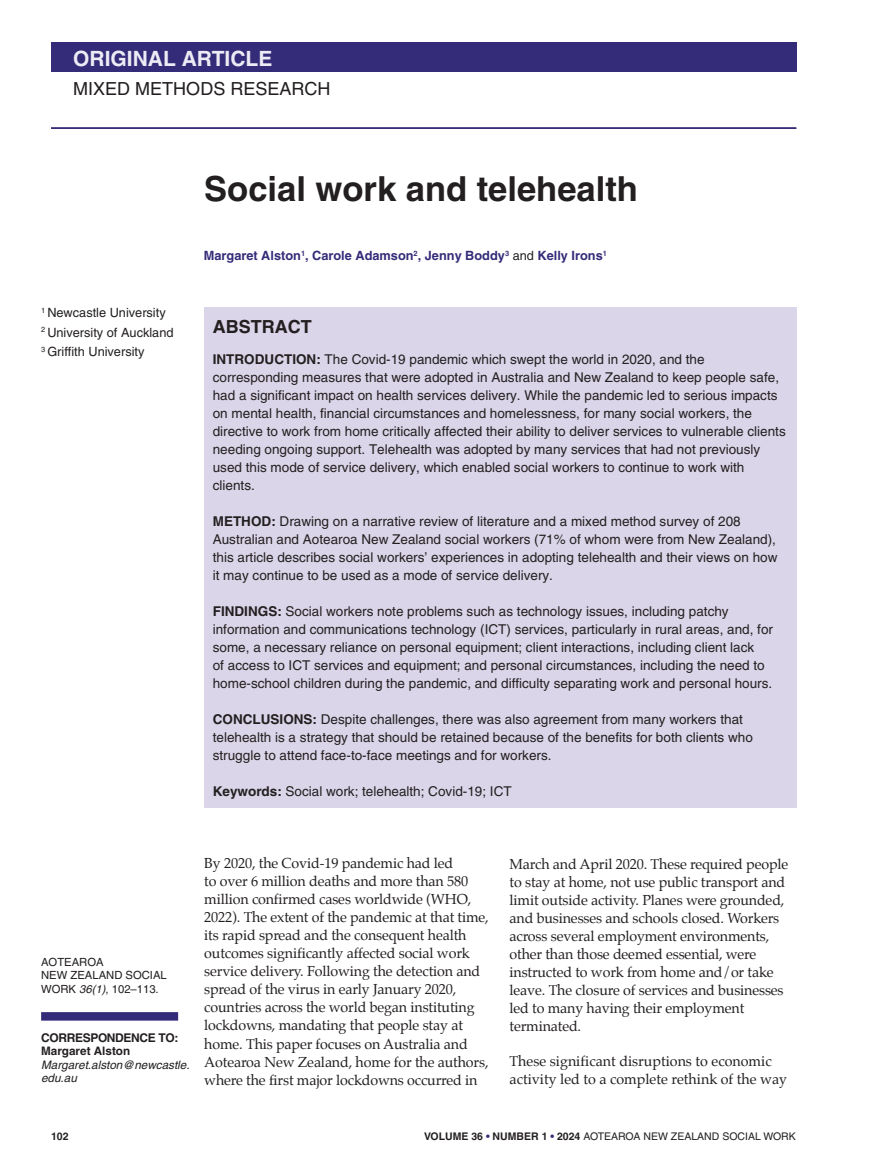
<style>
.page{position:relative;width:881px;height:1170px;background:#fff}
.page>*{position:absolute;margin:0;border:0;box-sizing:border-box;transform-origin:0 0}
.t1{font:700 34.5px "Helvetica";color:#231f20}
.t2{font:700 21px "Helvetica";color:#edebf5}
.t3{font:18px "Helvetica";color:#231f20}
.BOX_TEXT_HEADING{font:700 18px "Helvetica";color:#231f20}
.Para{font:14.25px/18px "Palatino";letter-spacing:-.01em;color:#231f20}
.BOX_TEXT{font:13.5px/18px "Helvetica";color:#231f20}
.Author_Name{font:12.75px "Helvetica";color:#231f20}
.Author_Name-2{font:700 12.75px "Helvetica";color:#352c79}
.Stuff-Column_Heading{font:700 12px "Helvetica";letter-spacing:-.03em;color:#231f20}
.Foot_-_Note{font:italic 11.7px/13.5px "Helvetica";color:#231f20}
.Foot_-_Note-2{font:700 11.7px "Helvetica";color:#231f20}
.Foot_-_Note-3{font:11.25px/13.5px "Helvetica";color:#231f20}
.t4{font:10.5px "Helvetica";color:#231f20}
.t5{font:700 10.5px "Helvetica";color:#231f20}
.s1{font-weight:400;color:#231f20}
.s2{font-weight:700}
.s3{font-style:italic}
.s4{font-weight:700;color:#352c79}
</style>
<div class="page">
<div style="left:51px;top:43px;width:745px;height:29px;background:#352c79"></div>
<hr style="left:51px;top:127px;width:745px;height:2px;background:#352c79">
<div style="left:41px;top:1012px;width:137px;height:8px;background:#352c79"></div>
<div style="left:204px;top:307px;width:592px;height:501px;background:#dad5e8"></div>
<p class="t2" style="left:73px;top:45px;width:201px">ORIGINAL ARTICLE</p>
<p class="t3" style="left:73px;top:78px;width:259px">MIXED METHODS RESEARCH</p>
<p class="t1" style="left:204px;top:168px;width:435px">Social work and telehealth</p>
<p class="Author_Name" style="left:41px;top:305px;width:126px"><sup>1</sup> Newcastle University</p>
<p class="Author_Name" style="left:41px;top:325px;width:134px"><sup>2</sup> University of Auckland</p>
<p class="Author_Name" style="left:41px;top:344px;width:105px"><sup>3</sup> Griffith University</p>
<p class="Author_Name-2" style="left:204px;top:248px;width:404px">Margaret Alston<sup>1</sup>, Carole Adamson<sup>2</sup>, Jenny Boddy<sup>3</sup> <span class="s1">and</span> Kelly Irons<sup>1</sup></p>
<p class="BOX_TEXT_HEADING" style="left:213px;top:316px;width:100px">ABSTRACT</p>
<p class="BOX_TEXT" style="left:213px;top:350px;width:574px"><span class="s2">INTRODUCTION:</span> The Covid-19 pandemic which swept the world in 2020, and the corresponding measures that were adopted in Australia and New Zealand to keep people safe, had a significant impact on health services delivery. While the pandemic led to serious impacts on mental health, financial circumstances and homelessness, for many social workers, the directive to work from home critically affected their ability to deliver services to vulnerable clients needing ongoing support. Telehealth was adopted by many services that had not previously used this mode of service delivery, which enabled social workers to continue to work with clients.</p>
<p class="BOX_TEXT" style="left:213px;top:512px;width:566px"><span class="s2">METHOD:</span> Drawing on a narrative review of literature and a mixed method survey of 208<br>Australian and Aotearoa New Zealand social workers (71% of whom were from New Zealand), this article describes social workers’ experiences in adopting telehealth and their views on how it may continue to be used as a mode of service delivery.</p>
<p class="BOX_TEXT" style="left:213px;top:602px;width:561px"><span class="s2">FINDINGS:</span> Social workers note problems such as technology issues, including patchy information and communications technology (ICT) services, particularly in rural areas, and, for some, a necessary reliance on personal equipment; client interactions, including client lack<br>of access to ICT services and equipment; and personal circumstances, including the need to home-school children during the pandemic, and difficulty separating work and personal hours.</p>
<p class="BOX_TEXT" style="left:213px;top:710px;width:541px"><span class="s2">CONCLUSIONS:</span> Despite challenges, there was also agreement from many workers that telehealth is a strategy that should be retained because of the benefits for both clients who struggle to attend face-to-face meetings and for workers.</p>
<p class="BOX_TEXT" style="left:213px;top:782px;width:300px"><span class="s2">Keywords:</span> Social work; telehealth; Covid-19; ICT</p>
<p class="Foot_-_Note-3" style="left:41px;top:955px;width:127px">AOTEAROA<br>NEW ZEALAND SOCIAL<br>WORK <span class="s3">36(1)</span>, 102–113.</p>
<p class="Stuff-Column_Heading" style="left:41px;top:1030px;width:139px">CORRESPONDENCE TO:</p>
<p class="Foot_-_Note-2" style="left:41px;top:1044px;width:91px">Margaret Alston</p>
<p class="Foot_-_Note" style="left:41px;top:1057px;width:150px">Margaret.alston@newcastle. edu.au</p>
<p class="Para" style="left:204px;top:854px;width:286px">By 2020, the Covid-19 pandemic had led<br>to over 6 million deaths and more than 580 million confirmed cases worldwide (WHO, 2022). The extent of the pandemic at that time, its rapid spread and the consequent health outcomes significantly affected social work service delivery. Following the detection and spread of the virus in early January 2020, countries across the world began instituting lockdowns, mandating that people stay at home. This paper focuses on Australia and Aotearoa New Zealand, home for the authors, where the first major lockdowns occurred in</p>
<p class="Para" style="left:509px;top:854px;width:280px">March and April 2020. These required people to stay at home, not use public transport and limit outside activity. Planes were grounded, and businesses and schools closed. Workers across several employment environments, other than those deemed essential, were instructed to work from home and/or take leave. The closure of services and businesses led to many having their employment terminated.</p>
<p class="Para" style="left:509px;top:1051px;width:279px">These significant disruptions to economic activity led to a complete rethink of the way</p>
<p class="t5" style="left:51px;top:1129px;width:19px">102</p>
<p class="t4" style="left:424px;top:1130px;width:373px"><span class="s2">VOLUME 36</span> <span class="s4">•</span> <span class="s2">NUMBER 1</span> <span class="s4">•</span> <span class="s2">2024</span> AOTEAROA NEW ZEALAND SOCIAL WORK</p>
</div>
